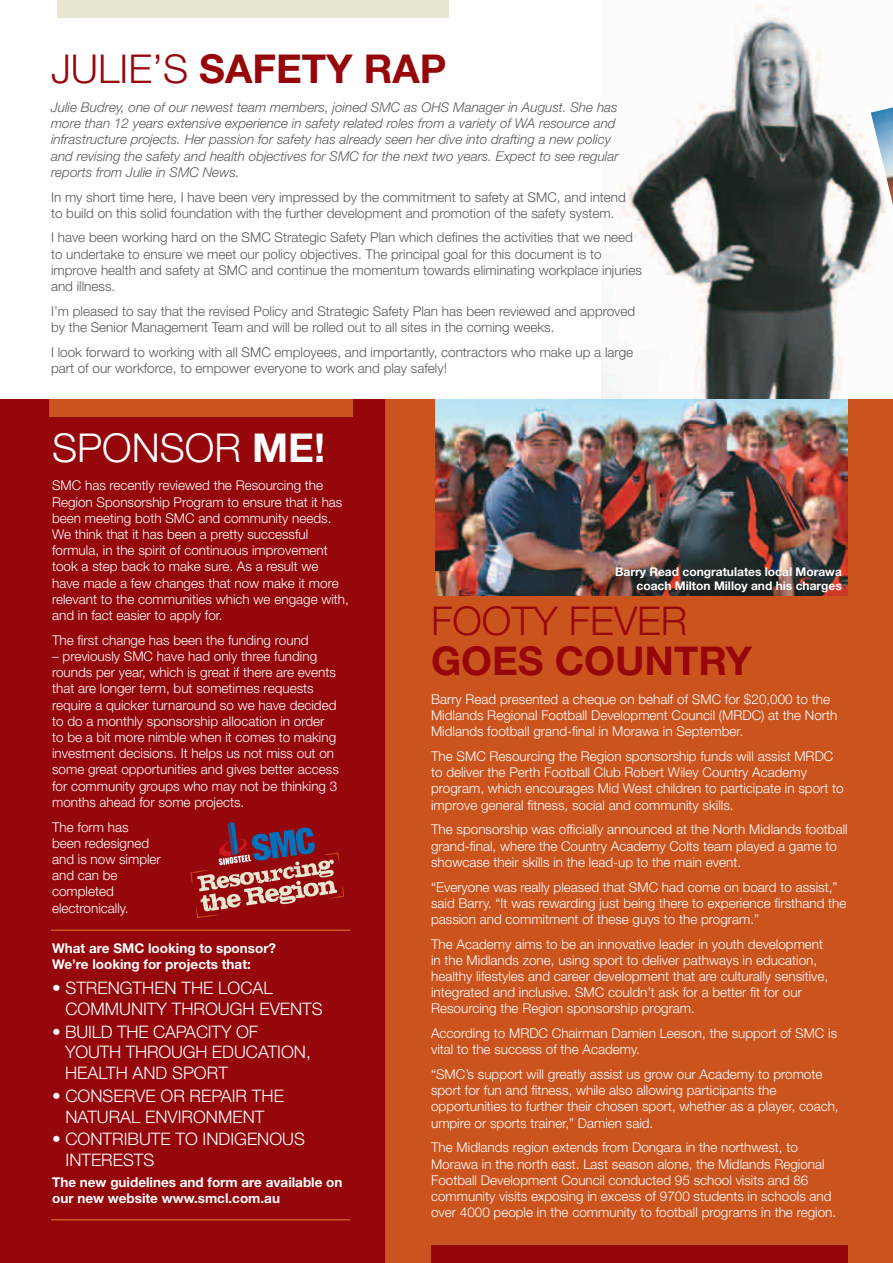
<style>
.page{position:relative;width:893px;height:1263px;background:#fff}
.page>*{position:absolute;margin:0;border:0;box-sizing:border-box;transform-origin:0 0}
.t1{font:700 39.75px "Helvetica Neue";color:#96070b}
.t2{font:300 39.75px "Helvetica Neue LT Std";color:#96070b}
.t3{font:300 39.75px "Helvetica Neue LT Std";color:#fff}
.t4{font:700 39.75px "Helvetica Neue";color:#fff}
.t5{font:300 17.25px/20.7px "Helvetica Neue LT Std";color:#fff}
.t6{font:300 13.5px/16.2px "Helvetica Neue LT Std";color:#fff}
.t7{font:300 13.5px/16.2px "Helvetica Neue LT Std";color:#58595b}
.t8{font:italic 300 13.5px/16.2px "Helvetica Neue";color:#58595b}
.t9{font:700 13.5px/16.2px "Helvetica Neue";color:#fff}
.t10{font:700 12px/14.4px "Helvetica Neue";color:#fff;text-align:right}
.s1{font-family:"Helvetica Neue LT Std";font-weight:300}
</style>
<div class="page">
<img style="left:602px;top:5px;width:290px;height:395px">
<hr style="left:892px;top:0;width:1px;height:549px;background:#96070b">
<div style="left:57px;top:0;width:392px;height:17px;background:#e9e6d1"></div>
<svg style="left:860px;top:60px;width:33px;height:305px"></svg>
<div style="left:0;top:400px;width:395px;height:863px;background:#96070b"></div>
<div style="left:386px;top:400px;width:507px;height:863px;background:#cb531e"></div>
<div style="left:50px;top:400px;width:303px;height:17px;background:#cb531e"></div>
<img style="left:435px;top:400px;width:413px;height:195px">
<div style="left:431px;top:1246px;width:417px;height:17px;background:#96070b"></div>
<hr style="left:51px;top:929px;width:299px;height:2px;background:#cb531e">
<hr style="left:51px;top:1219px;width:299px;height:1px;background:#cb531e">
<svg style="left:190px;top:822px;width:154px;height:96px"></svg>
<h1 class="t1" style="left:51px;top:44px;width:341px"><span class="s1">Julie’s</span> Safety Rap</h1>
<p class="t8" style="left:51px;top:99px;width:569px">Julie Budrey, one of our newest team members, joined SMC as OHS Manager in August. She has more than 12 years extensive experience in safety related roles from a variety of WA resource and infrastructure projects. Her passion for safety has already seen her dive into drafting a new policy and revising the safety and health objectives for SMC for the next two years. Expect to see regular reports from Julie in SMC News.</p>
<p class="t7" style="left:51px;top:188px;width:576px">In my short time here, I have been very impressed by the commitment to safety at SMC, and intend to build on this solid foundation with the further development and promotion of the safety system.</p>
<p class="t7" style="left:51px;top:229px;width:592px">I have been working hard on the SMC Strategic Safety Plan which defines the activities that we need to undertake to ensure we meet our policy objectives. The principal goal for this document is to improve health and safety at SMC and continue the momentum towards eliminating workplace injuries and illness.</p>
<p class="t7" style="left:51px;top:303px;width:586px">I’m pleased to say that the revised Policy and Strategic Safety Plan has been reviewed and approved by the Senior Management Team and will be rolled out to all sites in the coming weeks.</p>
<p class="t7" style="left:51px;top:343px;width:584px">I look forward to working with all SMC employees, and importantly, contractors who make up a large part of our workforce, to empower everyone to work and play safely!</p>
<h1 class="t3" style="left:52px;top:423px;width:135px">Sponsor</h1>
<h1 class="t4" style="left:252px;top:423px;width:74px">Me!</h1>
<p class="t6" style="left:52px;top:477px;width:298px">SMC has recently reviewed the Resourcing the Region Sponsorship Program to ensure that it has been meeting both SMC and community needs.<br>We think that it has been a pretty successful formula, in the spirit of continuous improvement took a step back to make sure. As a result we have made a few changes that now make it more relevant to the communities which we engage with, and in fact easier to apply for.</p>
<p class="t6" style="left:52px;top:632px;width:258px">The first change has been the funding round</p>
<p class="t6" style="left:52px;top:648px;width:288px">– previously SMC have had only three funding rounds per year, which is great if there are events that are longer term, but sometimes requests require a quicker turnaround so we have decided to do a monthly sponsorship allocation in order to be a bit more nimble when it comes to making investment decisions. It helps us not miss out on some great opportunities and gives better access for community groups who may not be thinking 3 months ahead for some projects.</p>
<p class="t6" style="left:52px;top:818px;width:110px">The form has been redesigned and is now simpler and can be completed electronically.</p>
<p class="t9" style="left:52px;top:940px;width:226px">What are SMC looking to sponsor?<br>We’re looking for projects that:</p>
<p class="t5" style="left:66px;top:977px;width:209px;text-indent:-13px">• Strengthen the local comm</p>
<p class="t5" style="left:119px;top:998px;width:66px">unity thro</p>
<p class="t5" style="left:218px;top:998px;width:96px">ugh events</p>
<p class="t5" style="left:65px;top:1021px;width:194px;text-indent:-13px">• Build the capacity of youth thro</p>
<p class="t5" style="left:171px;top:1041px;width:86px">ugh educatio</p>
<p class="t5" style="left:294px;top:1041px;width:18px">n,</p>
<p class="t5" style="left:65px;top:1062px;width:12px">health</p>
<p class="t5" style="left:133px;top:1062px;width:52px">and sport</p>
<p class="t5" style="left:66px;top:1085px;width:220px;text-indent:-13px">• Conserve or repair the natural</p>
<p class="t5" style="left:145px;top:1106px;width:33px">enviro</p>
<p class="t5" style="left:206px;top:1106px;width:55px">nment</p>
<p class="t5" style="left:66px;top:1128px;width:240px;text-indent:-13px">• Contribute to Indigenous interests</p>
<p class="t9" style="left:52px;top:1173px;width:292px">The new guidelines and form are available on our new website www.smcl.com.au</p>
<p class="t10" style="left:615px;top:564px;width:228px">Barry Read congratulates local Morawa coach Milton Milloy and his charges</p>
<h1 class="t2" style="left:431px;top:596px;width:49px">Footy</h1>
<h1 class="t2" style="left:569px;top:596px;width:46px">Fever</h1>
<h1 class="t1" style="left:431px;top:636px;width:323px">goes Country</h1>
<p class="t6" style="left:431px;top:691px;width:408px">Barry Read presented a cheque on behalf of SMC for $20,000 to the<br>Midlands Regional Football Development Council (MRDC) at the North<br>Midlands football grand-final in Morawa in September.</p>
<p class="t6" style="left:431px;top:748px;width:414px">The SMC Resourcing the Region sponsorship funds will assist MRDC to deliver the Perth Football Club Robert Wiley Country Academy program, which encourages Mid West children to participate in sport to improve general fitness, social and community skills.</p>
<p class="t6" style="left:431px;top:821px;width:418px">The sponsorship was officially announced at the North Midlands football grand-final, where the Country Academy Colts team played a game to showcase their skills in the lead-up to the main event.</p>
<p class="t6" style="left:431px;top:878px;width:417px">“Everyone was really pleased that SMC had come on board to assist,” said Barry. “It was rewarding just being there to experience firsthand the passion and commitment of these guys to the program.”</p>
<p class="t6" style="left:431px;top:935px;width:399px">The Academy aims to be an innovative leader in youth development in the Midlands zone, using sport to deliver pathways in education, healthy lifestyles and career development that are culturally sensitive, integrated and inclusive. SMC couldn’t ask for a better fit for our Resourcing the Region sponsorship program.</p>
<p class="t6" style="left:431px;top:1025px;width:408px">According to MRDC Chairman Damien Leeson, the support of SMC is vital to the success of the Academy.</p>
<p class="t6" style="left:431px;top:1066px;width:409px">“SMC’s support will greatly assist us grow our Academy to promote sport for fun and fitness, while also allowing participants the opportunities to further their chosen sport, whether as a player, coach, umpire or sports trainer,” Damien said.</p>
<p class="t6" style="left:431px;top:1139px;width:407px">The Midlands region extends from Dongara in the northwest, to Morawa in the north east. Last season alone, the Midlands Regional Football Development Council conducted 95 school visits and 86 community visits exposing in excess of 9700 students in schools and over 4000 people in the community to football programs in the region.</p>
</div>
